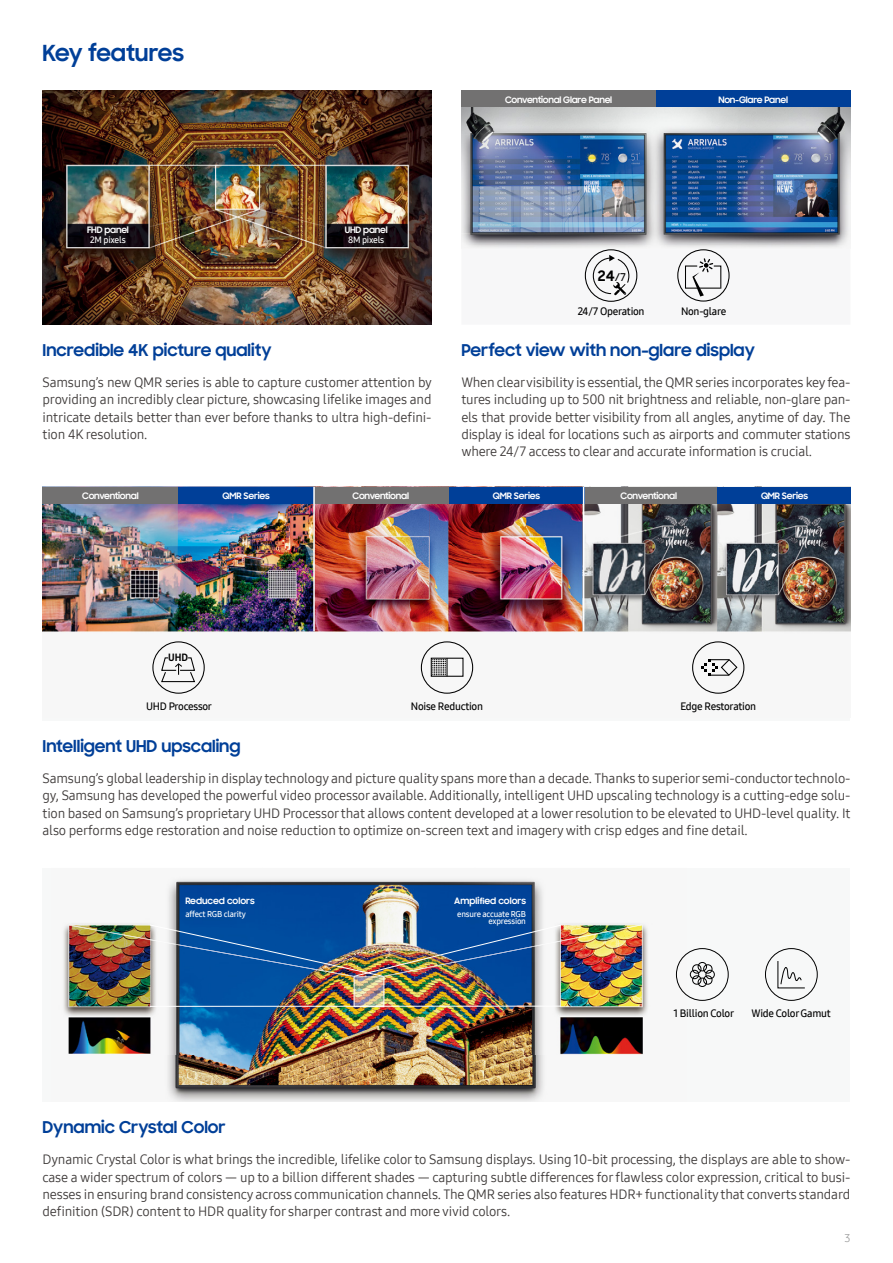
<style>
.page{position:relative;width:893px;height:1263px;background:#fff}
.page>*{position:absolute;margin:0;border:0;box-sizing:border-box;transform-origin:0 0}
.t1{font:700 22.5px "Samsung Sharp Sans";color:#003f98}
.t2{font:700 16.5px "Samsung Sharp Sans";color:#003f98}
.t3{font:700 14.55px "Samsung Sharp Sans";color:#000}
.t4{font:13.5px/17.2px "Samsung One 400";letter-spacing:-.015em;color:#3e3a39;text-align:justify}
.t5{font:11.25px "Samsung One 400";color:#9fa0a0}
.t6{font:10.5px "Samsung One 600";letter-spacing:-.025em;color:#000}
.t7{font:10.5px "Samsung One 800 C";color:#000}
.t8{font:700 9px "Samsung Sharp Sans";letter-spacing:-.025em;color:#fff}
.t9{font:700 9px "Samsung Sharp Sans";color:#fff}
.t10{font:9px "Samsung One 600";letter-spacing:-.025em;color:#fff}
.t11{font:8.25px/7.5px "Samsung One 600";letter-spacing:-.025em;color:#fff;text-align:right}
.s1{font-weight:500;font-size:10.95px}
</style>
<div class="page">
<div style="left:43px;top:868px;width:807px;height:234px;background:#f7f8f8"></div>
<img style="left:63px;top:880px;width:624px;height:222px">
<img style="left:43px;top:91px;width:389px;height:234px">
<svg style="left:584px;top:249px;width:145px;height:53px"></svg>
<img style="left:461px;top:107px;width:389px;height:142px">
<div style="left:677px;top:249px;width:53px;height:53px;border:1px solid #000;border-radius:50%"></div>
<svg style="left:684px;top:258px;width:38px;height:38px"></svg>
<div style="left:585px;top:249px;width:52px;height:53px;border:1px solid #000;border-radius:50%"></div>
<svg style="left:592px;top:255px;width:38px;height:40px"></svg>
<div style="left:461px;top:91px;width:195px;height:16px;background:#727171"></div>
<div style="left:656px;top:91px;width:194px;height:16px;background:#003f98"></div>
<img style="left:43px;top:503px;width:807px;height:191px">
<div style="left:43px;top:487px;width:135px;height:16px;background:#727171"></div>
<div style="left:313px;top:487px;width:136px;height:16px;background:#727171"></div>
<div style="left:583px;top:487px;width:134px;height:16px;background:#727171"></div>
<div style="left:178px;top:487px;width:136px;height:16px;background:#003f98"></div>
<div style="left:449px;top:487px;width:135px;height:16px;background:#003f98"></div>
<div style="left:717px;top:487px;width:133px;height:16px;background:#003f98"></div>
<hr style="left:583px;top:487px;width:1px;height:144px;background:#fff">
<hr style="left:313px;top:487px;width:2px;height:144px;background:#fff">
<img style="left:69px;top:925px;width:80px;height:52px">
<img style="left:562px;top:924px;width:79px;height:53px">
<img style="left:149px;top:924px;width:413px;height:53px">
<hr style="left:150px;top:1006px;width:411px;height:1px;background:#fff">
<div style="left:152px;top:641px;width:53px;height:53px;border:1px solid #000;border-radius:50%"></div>
<svg style="left:160px;top:657px;width:36px;height:26px"></svg>
<div style="left:421px;top:641px;width:52px;height:53px;border:1px solid #000;border-radius:50%"></div>
<div style="left:431px;top:658px;width:32px;height:19px;border:1px solid #000"></div>
<svg style="left:432px;top:658px;width:16px;height:18px"></svg>
<div style="left:692px;top:641px;width:52px;height:53px;border:1px solid #000;border-radius:50%"></div>
<svg style="left:701px;top:658px;width:37px;height:19px"></svg>
<div style="left:676px;top:948px;width:53px;height:53px;border:1px solid #000;border-radius:50%"></div>
<div style="left:698px;top:978px;width:9px;height:9px;border:1px solid #000;border-radius:50%"></div>
<div style="left:698px;top:962px;width:9px;height:9px;border:1px solid #000;border-radius:50%"></div>
<div style="left:690px;top:970px;width:9px;height:9px;border:1px solid #000;border-radius:50%"></div>
<div style="left:705px;top:970px;width:10px;height:9px;border:1px solid #000;border-radius:50%"></div>
<svg style="left:691px;top:963px;width:22px;height:23px"></svg>
<div style="left:765px;top:948px;width:53px;height:53px;border:1px solid #000;border-radius:50%"></div>
<svg style="left:777px;top:961px;width:28px;height:28px"></svg>
<h1 class="t1" style="left:43px;top:36px;width:143px">Key features</h1>
<p class="t8" style="left:505px;top:93px;width:109px">Conventional Glare Panel</p>
<p class="t8" style="left:718px;top:93px;width:71px">Non-Glare Panel</p>
<p class="t8" style="left:87px;top:223px;width:43px">FHD panel</p>
<p class="t8" style="left:345px;top:223px;width:44px">UHD panel</p>
<p class="t10" style="left:90px;top:234px;width:37px">2M pixels</p>
<p class="t10" style="left:348px;top:234px;width:38px">8M pixels</p>
<p class="t2" style="left:43px;top:338px;width:231px">Incredible 4K picture quality</p>
<p class="t4" style="left:43px;top:374px;width:391px">Samsung’s new QMR series is able to capture customer attention by providing an incredibly clear picture, showcasing lifelike images and intricate details better than ever before thanks to ultra high-defini&shy;tion 4K resolution.</p>
<p class="t3" style="left:598px;top:264px;width:29px">24<span class="s1">/7</span></p>
<p class="t6" style="left:578px;top:305px;width:68px">24/7 Operation</p>
<p class="t6" style="left:681px;top:305px;width:47px">Non-glare</p>
<p class="t2" style="left:461px;top:338px;width:295px">Perfect view with non-glare display</p>
<p class="t4" style="left:461px;top:374px;width:391px">When clear visibility is essential, the QMR series incorporates key fea&shy;tures including up to 500 nit brightness and reliable, non-glare pan&shy;els that provide better visibility from all angles, anytime of day. The display is ideal for locations such as airports and commuter stations where 24/7 access to clear and accurate information is crucial.</p>
<p class="t8" style="left:82px;top:489px;width:58px">Conventional</p>
<p class="t8" style="left:223px;top:489px;width:49px">QMR Series</p>
<p class="t8" style="left:353px;top:489px;width:58px">Conventional</p>
<p class="t8" style="left:493px;top:489px;width:49px">QMR Series</p>
<p class="t8" style="left:621px;top:489px;width:58px">Conventional</p>
<p class="t8" style="left:761px;top:489px;width:49px">QMR Series</p>
<p class="t7" style="left:168px;top:650px;width:22px">UHD</p>
<p class="t6" style="left:146px;top:699px;width:67px">UHD Processor</p>
<p class="t6" style="left:411px;top:699px;width:74px">Noise Reduction</p>
<p class="t6" style="left:680px;top:699px;width:77px">Edge Restoration</p>
<p class="t2" style="left:43px;top:734px;width:200px">Intelligent UHD upscaling</p>
<p class="t4" style="left:43px;top:769px;width:809px">Samsung’s global leadership in display technology and picture quality spans more than a decade. Thanks to superior semi-conductor technolo&shy;gy, Samsung has developed the powerful video processor available. Additionally, intelligent UHD upscaling technology is a cutting-edge solu&shy;tion based on Samsung’s proprietary UHD Processor that allows content developed at a lower resolution to be elevated to UHD-level quality. It also performs edge restoration and noise reduction to optimize on-screen text and imagery with crisp edges and fine detail.</p>
<p class="t9" style="left:185px;top:894px;width:71px">Reduced colors</p>
<p class="t9" style="left:454px;top:894px;width:73px">Amplified colors</p>
<p class="t11" style="left:457px;top:910px;width:70px">ensure accuate RGB expression</p>
<p class="t11" style="left:185px;top:910px;width:62px">affect RGB clarity</p>
<p class="t2" style="left:43px;top:1115px;width:185px">Dynamic Crystal Color</p>
<p class="t6" style="left:674px;top:1006px;width:62px">1 Billion Color</p>
<p class="t6" style="left:751px;top:1006px;width:81px">Wide Color Gamut</p>
<p class="t4" style="left:43px;top:1151px;width:809px">Dynamic Crystal Color is what brings the incredible, lifelike color to Samsung displays. Using 10-bit processing, the displays are able to show&shy;case a wider spectrum of colors — up to a billion different shades — capturing subtle differences for flawless color expression, critical to busi&shy;nesses in ensuring brand consistency across communication channels. The QMR series also features HDR+ functionality that converts standard definition (SDR) content to HDR quality for sharper contrast and more vivid colors.</p>
<p class="t5" style="left:844px;top:1230px;width:8px">3</p>
</div>
